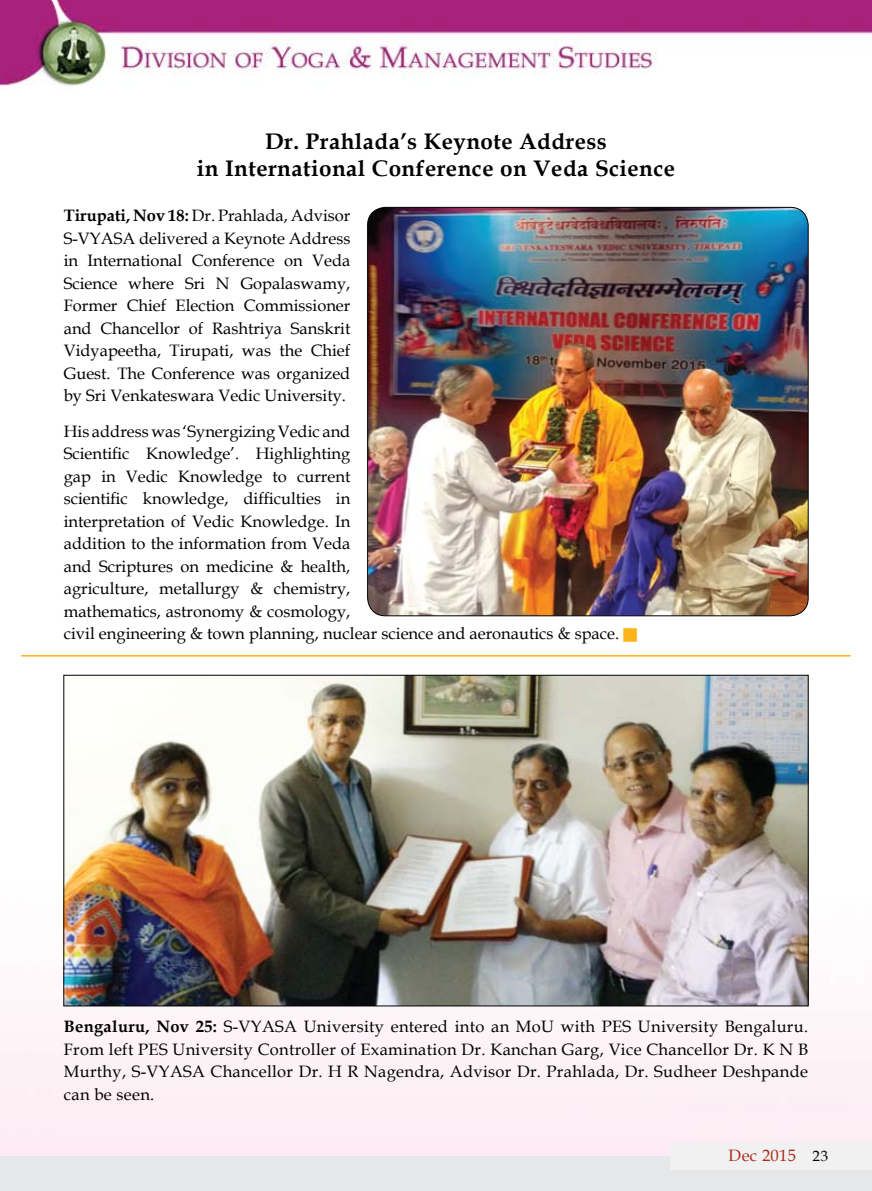
<style>
.page{position:relative;width:872px;height:1191px;background:#fff}
.page>*{position:absolute;margin:0;border:0;box-sizing:border-box;transform-origin:0 0}
.t1{font:700 22.5px/26.7px "Book Antiqua";letter-spacing:.02em;color:#000;text-align:center}
.t2{font:16.5px/22.5px "Book Antiqua";color:#000;text-align:justify}
.t3{font:16.5px "Book Antiqua";letter-spacing:.02em;color:#ab2a1a}
.t4{font:15px "Book Antiqua";color:#000}
.s1{font-weight:700}
.s2{font-size:15px;color:#000}
</style>
<div class="page">
<img style="left:0;top:0;width:872px;height:1156px">
<img style="left:367px;top:207px;width:441px;height:409px">
<img style="left:66px;top:677px;width:740px;height:327px">
<hr style="left:21px;top:655px;width:829px;height:1px;background:#fab419">
<div style="left:0;top:1156px;width:872px;height:35px;background:#e6e7e8"></div>
<div style="left:670px;top:1142px;width:202px;height:27px;background:#f1f1f2"></div>
<svg style="left:623px;top:628px;width:14px;height:14px"></svg>
<h1 class="t1" style="left:197px;top:128px;width:480px">Dr. Prahlada’s Keynote Address<br>in International Conference on Veda Science</h1>
<p class="t2" style="left:64px;top:204px;width:288px"><span class="s1">Tirupati, Nov 18:</span> Dr. Prahlada, Advisor S-VYASA delivered a Keynote Address in International Conference on Veda Science where Sri N Gopalaswamy, Former Chief Election Commissioner and Chancellor of Rashtriya Sanskrit Vidyapeetha, Tirupati, was the Chief Guest. The Conference was organized by Sri Venkateswara Vedic University.</p>
<p class="t2" style="left:64px;top:419px;width:557px;text-align:left">His address was ‘Synergizing Vedic and<br>Scientific Knowledge’. Highlighting<br>gap in Vedic Knowledge to current<br>scientific knowledge, difficulties in<br>interpretation of Vedic Knowledge. In<br>addition to the information from Veda<br>and Scriptures on medicine &amp; health,<br>agriculture, metallurgy &amp; chemistry,<br>mathematics, astronomy &amp; cosmology,<br>civil engineering &amp; town planning, nuclear science and aeronautics &amp; space.</p>
<p class="t2" style="left:64px;top:1015px;width:746px"><span class="s1">Bengaluru, Nov 25:</span> S-VYASA University entered into an MoU with PES University Bengaluru.<br>From left PES University Controller of Examination Dr. Kanchan Garg, Vice Chancellor Dr. K N B Murthy, S-VYASA Chancellor Dr. H R Nagendra, Advisor Dr. Prahlada, Dr. Sudheer Deshpande can be seen.</p>
<p class="t3" style="left:728px;top:1144px;width:101px">Dec 2015 <span class="s2">23</span></p>
<p class="t4" style="left:820px;top:1145px;width:9px">5</p>
</div>
